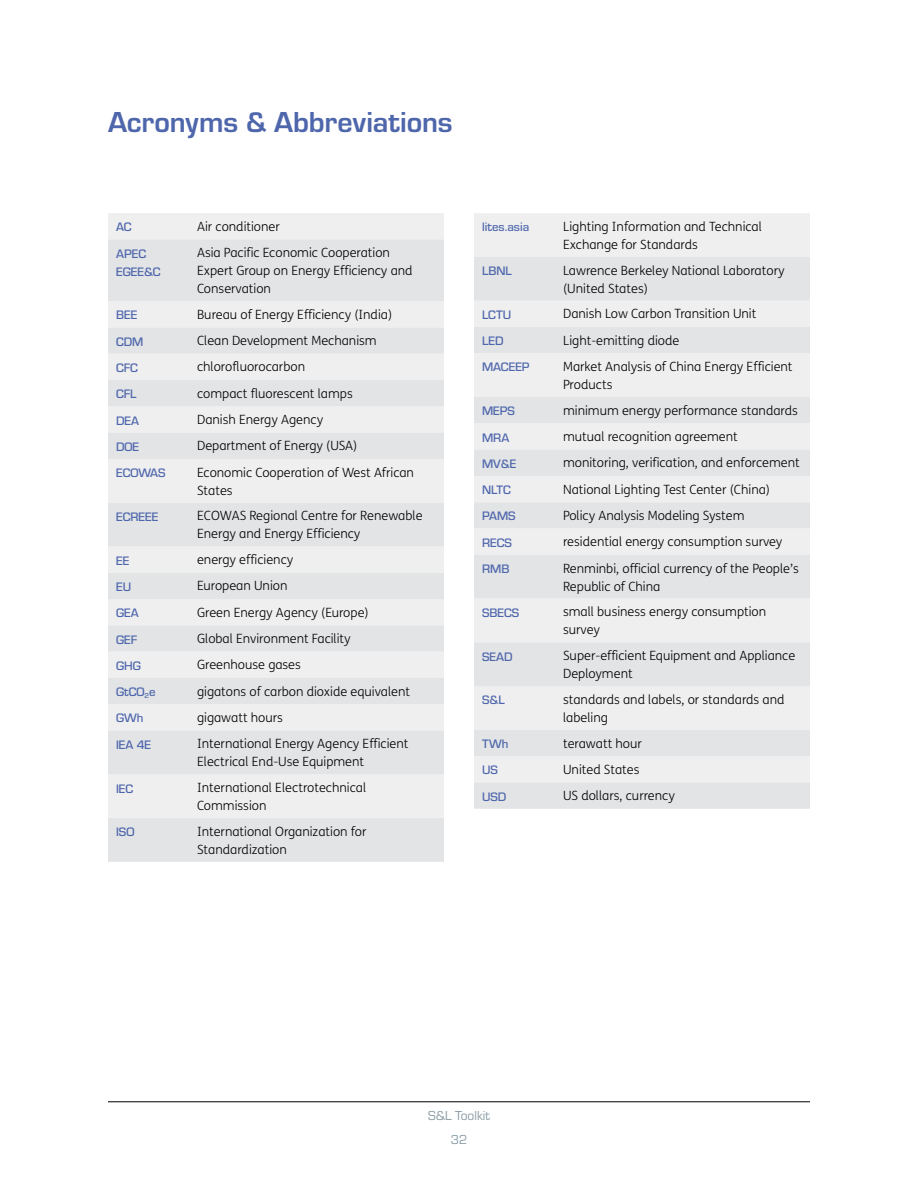
<style>
.page{position:relative;width:918px;height:1188px;background:#fff}
.page>*{position:absolute;margin:0;border:0;box-sizing:border-box;transform-origin:0 0}
.t1{font:700 30px "Eurostile T";letter-spacing:-.005em;color:#4e66ab}
.t2{font:13.5px/23.7px "Eurostile T";color:#899ba4;text-align:center}
.t3{font:300 12.75px/18px "FS Me";color:#000}
.t4{font:500 12.75px/18px "Eurostile T";color:#4e66ab}
</style>
<div class="page">
<hr style="left:108px;top:1102px;width:702px;height:1px;background:#000">
<div style="left:108px;top:213px;width:336px;height:26px;background:#efeff0"></div>
<svg style="left:108px;top:239px;width:336px;height:623px;fill:#e2e4e6"></svg>
<div style="left:474px;top:213px;width:336px;height:44px;background:#efeff0"></div>
<svg style="left:474px;top:257px;width:336px;height:552px;fill:#e2e4e6"></svg>
<h1 class="t1" style="left:108px;top:106px;width:346px">Acronyms &amp; Abbreviations</h1>
<p class="t4" style="left:116px;top:218px;width:16px">AC</p>
<p class="t3" style="left:197px;top:217px;width:84px">Air conditioner</p>
<p class="t4" style="left:116px;top:244px;width:16px">APEC<br>EGEE</p>
<p class="t3" style="left:197px;top:243px;width:217px">Asia Pacific Economic Cooperation<br>Expert Group on Energy Efficiency and<br>Conservation</p>
<p class="t4" style="left:144px;top:262px;width:17px">&amp;C</p>
<p class="t4" style="left:116px;top:306px;width:8px">BEE</p>
<p class="t3" style="left:197px;top:305px;width:197px">Bureau of Energy Efficiency (India)</p>
<p class="t4" style="left:116px;top:332px;width:10px">CDM</p>
<p class="t3" style="left:197px;top:331px;width:181px">Clean Development Mechanism</p>
<p class="t4" style="left:116px;top:359px;width:23px">CFC</p>
<p class="t3" style="left:197px;top:358px;width:109px">chlorofluorocarbon</p>
<p class="t4" style="left:116px;top:385px;width:21px">CFL</p>
<p class="t3" style="left:197px;top:384px;width:157px">compact fluorescent lamps</p>
<p class="t4" style="left:116px;top:411px;width:25px">DE A</p>
<p class="t3" style="left:197px;top:410px;width:128px">Danish Energy Agency</p>
<p class="t4" style="left:116px;top:438px;width:24px">DOE</p>
<p class="t3" style="left:197px;top:437px;width:162px">Department of Energy (USA)</p>
<p class="t4" style="left:116px;top:464px;width:50px">ECOWAS</p>
<p class="t3" style="left:197px;top:463px;width:218px">Economic Cooperation of West African<br>States</p>
<p class="t4" style="left:116px;top:508px;width:8px">ECREEE</p>
<p class="t3" style="left:197px;top:507px;width:227px">ECOWAS Regional Centre for Renewable<br>Energy and Energy Efficiency</p>
<p class="t4" style="left:116px;top:551px;width:8px">EE</p>
<p class="t3" style="left:197px;top:550px;width:98px">energy efficiency</p>
<p class="t4" style="left:116px;top:578px;width:8px">EU</p>
<p class="t3" style="left:197px;top:577px;width:92px">European Union</p>
<p class="t4" style="left:116px;top:604px;width:24px">GE A</p>
<p class="t3" style="left:197px;top:603px;width:173px">Green Energy Agency (Europe)</p>
<p class="t4" style="left:116px;top:630px;width:23px">GE F</p>
<p class="t3" style="left:197px;top:629px;width:155px">Global Environment Facility</p>
<p class="t4" style="left:116px;top:657px;width:9px">GHG</p>
<p class="t3" style="left:197px;top:656px;width:105px">Greenhouse gases</p>
<p class="t4" style="left:116px;top:683px;width:41px">GtCO<sub>2</sub>e</p>
<p class="t3" style="left:197px;top:682px;width:214px">gigatons of carbon dioxide equivalent</p>
<p class="t4" style="left:116px;top:709px;width:29px">GWh</p>
<p class="t3" style="left:197px;top:708px;width:87px">gigawatt hours</p>
<p class="t4" style="left:116px;top:736px;width:36px">IEA 4E</p>
<p class="t3" style="left:197px;top:734px;width:213px">International Energy Agency Efficient<br>Electrical End-Use Equipment</p>
<p class="t4" style="left:116px;top:779px;width:7px">IEC</p>
<p class="t3" style="left:197px;top:778px;width:171px">International Electrotechnical<br>Commission</p>
<p class="t4" style="left:116px;top:823px;width:20px">IS O</p>
<p class="t3" style="left:197px;top:822px;width:171px">International Organization for<br>Standardization</p>
<p class="t4" style="left:482px;top:218px;width:49px">lites.asia</p>
<p class="t3" style="left:563px;top:217px;width:200px">Lighting Information and Technical<br>Exchange for Standards</p>
<p class="t4" style="left:482px;top:262px;width:9px">LBNL</p>
<p class="t3" style="left:563px;top:261px;width:223px">Lawrence Berkeley National Laboratory (United States)</p>
<p class="t4" style="left:482px;top:306px;width:8px">LCTU</p>
<p class="t3" style="left:563px;top:305px;width:195px">Danish Low Carbon Transition Unit</p>
<p class="t4" style="left:482px;top:332px;width:8px">LED</p>
<p class="t3" style="left:563px;top:331px;width:118px">Light-emitting diode</p>
<p class="t4" style="left:482px;top:358px;width:27px">MACEEP</p>
<p class="t3" style="left:563px;top:357px;width:231px">Market Analysis of China Energy Efficient<br>Products</p>
<p class="t4" style="left:482px;top:402px;width:9px">MEPS</p>
<p class="t3" style="left:563px;top:401px;width:236px">minimum energy performance standards</p>
<p class="t4" style="left:482px;top:428px;width:29px">MR A</p>
<p class="t3" style="left:563px;top:427px;width:176px">mutual recognition agreement</p>
<p class="t4" style="left:482px;top:455px;width:35px">MV&amp;E</p>
<p class="t3" style="left:563px;top:454px;width:238px">monitoring, verification, and enforcement</p>
<p class="t4" style="left:482px;top:481px;width:8px">NLTC</p>
<p class="t3" style="left:563px;top:480px;width:209px">National Lighting Test Center (China)</p>
<p class="t4" style="left:482px;top:507px;width:25px">PAMS</p>
<p class="t3" style="left:563px;top:506px;width:183px">Policy Analysis Modeling System</p>
<p class="t4" style="left:482px;top:534px;width:9px">RECS</p>
<p class="t3" style="left:563px;top:532px;width:221px">residential energy consumption survey</p>
<p class="t4" style="left:482px;top:560px;width:10px">RMB</p>
<p class="t3" style="left:563px;top:559px;width:237px">Renminbi, official currency of the People’s<br>Republic of China</p>
<p class="t4" style="left:482px;top:604px;width:9px">SBECS</p>
<p class="t3" style="left:563px;top:603px;width:205px">small business energy consumption survey</p>
<p class="t4" style="left:482px;top:647px;width:31px">SEAD</p>
<p class="t3" style="left:563px;top:646px;width:234px">Super-efficient Equipment and Appliance<br>Deployment</p>
<p class="t4" style="left:482px;top:691px;width:23px">S&amp;L</p>
<p class="t3" style="left:563px;top:690px;width:223px">standards and labels, or standards and labeling</p>
<p class="t4" style="left:482px;top:735px;width:28px">TWh</p>
<p class="t3" style="left:563px;top:734px;width:80px">terawatt hour</p>
<p class="t4" style="left:482px;top:761px;width:9px">US</p>
<p class="t3" style="left:563px;top:760px;width:78px">United States</p>
<p class="t4" style="left:482px;top:788px;width:9px">USD</p>
<p class="t3" style="left:563px;top:786px;width:113px">US dollars, currency</p>
<p class="t2" style="left:428px;top:1104px;width:63px">S&amp;L Toolkit<br>32</p>
</div>
